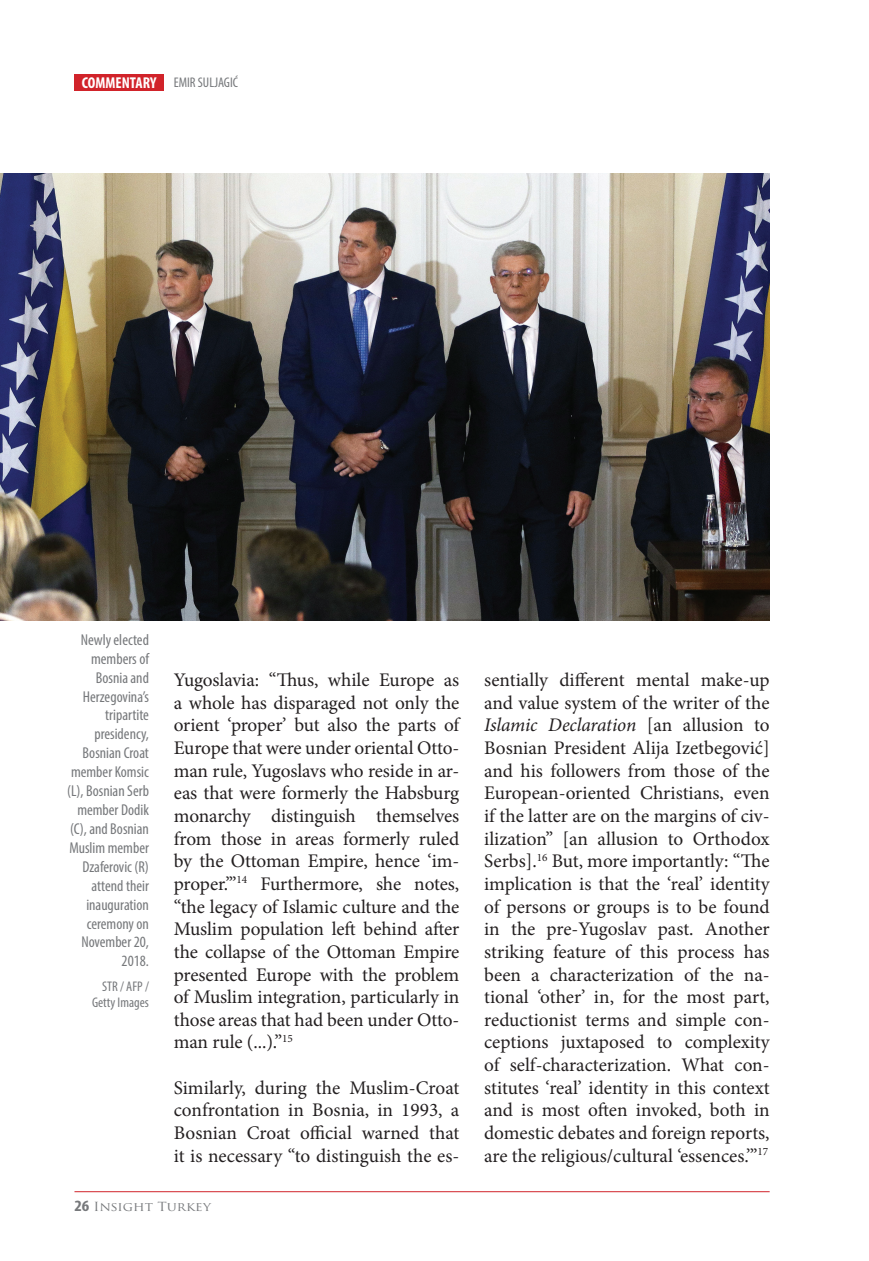
<style>
.page{position:relative;width:869px;height:1261px;background:#fff}
.page>*{position:absolute;margin:0;border:0;box-sizing:border-box;transform-origin:0 0}
.t1{font:19.25px/22.6px "Minion Pro";letter-spacing:-.005em;color:#231f20;text-align:justify}
.t2{font:condensed 15.75px/18.9px "Myriad Pro";color:#76787b;text-align:right}
.t3{font:condensed 14px/16.8px "Myriad Pro";color:#76787b;text-align:right}
.t4{font:12.25px "Trajan Pro";color:#76787b;scale:1.11 1}
.s1{font-weight:700;font-size:15.75px;color:#fff}
.s2{font-family:"Myriad Pro";font-weight:700;font-stretch:condensed;font-size:15.75px}
.s3{font-style:italic}
</style>
<div class="page">
<div style="left:74px;top:74px;width:90px;height:17px;background:#d1232a"></div>
<hr style="left:74px;top:1190px;width:695px;height:1px;background:#d1232a">
<img style="left:0;top:174px;width:769px;height:446px">
<p class="t3" style="left:82px;top:74px;width:158px"><span class="s1">COMMENTARY</span> EMIR SULJAGIĆ</p>
<p class="t2" style="left:67px;top:629px;width:83px">Newly elected members of<br>Bosnia and<br>Herzegovina’s tripartite presidency,<br>Bosnian Croat member Komsic (L), Bosnian Serb member Dodik (C), and Bosnian<br>Muslim member<br>Dzaferovic (R) attend their inauguration ceremony on<br>November 20,<br>2018.</p>
<p class="t3" style="left:92px;top:977px;width:58px">STR / AFP /<br>Getty Images</p>
<p class="t1" style="left:174px;top:668px;width:287px">Yugoslavia: “Thus, while Europe as a whole has disparaged not only the orient ‘proper’ but also the parts of Europe that were under oriental Otto&shy;man rule, Yugoslavs who reside in ar&shy;eas that were formerly the Habsburg monarchy distinguish themselves from those in areas formerly ruled by the Ottoman Empire, hence ‘im&shy;proper.’”<sup>14</sup> Furthermore, she notes, “the legacy of Islamic culture and the Muslim population left behind after the collapse of the Ottoman Empire presented Europe with the problem of Muslim integration, particularly in those areas that had been under Otto&shy;man rule (...).”<sup>15</sup></p>
<p class="t1" style="left:174px;top:1076px;width:287px">Similarly, during the Muslim-Croat confrontation in Bosnia, in 1993, a Bosnian Croat official warned that it is necessary “to distinguish the es-</p>
<p class="t4" style="left:74px;top:1198px;width:124px"><span class="s2">26</span> Insight Turkey</p>
<p class="t1" style="left:484px;top:668px;width:287px">sentially different mental make-up and value system of the writer of the <span class="s3">Islamic Declaration</span> [an allusion to Bosnian President Alija Izetbegović] and his followers from those of the European-oriented Christians, even if the latter are on the margins of civ&shy;ilization” [an allusion to Orthodox Serbs].<sup>16</sup> But, more importantly: “The implication is that the ‘real’ identity of persons or groups is to be found in the pre-Yugoslav past. Another striking feature of this process has been a characterization of the na&shy;tional ‘other’ in, for the most part, reductionist terms and simple con&shy;ceptions juxtaposed to complexity of self-characterization. What con&shy;stitutes ‘real’ identity in this context and is most often invoked, both in domestic debates and foreign reports, are the religious/cultural ‘essences.’”<sup>17</sup></p>
</div>
